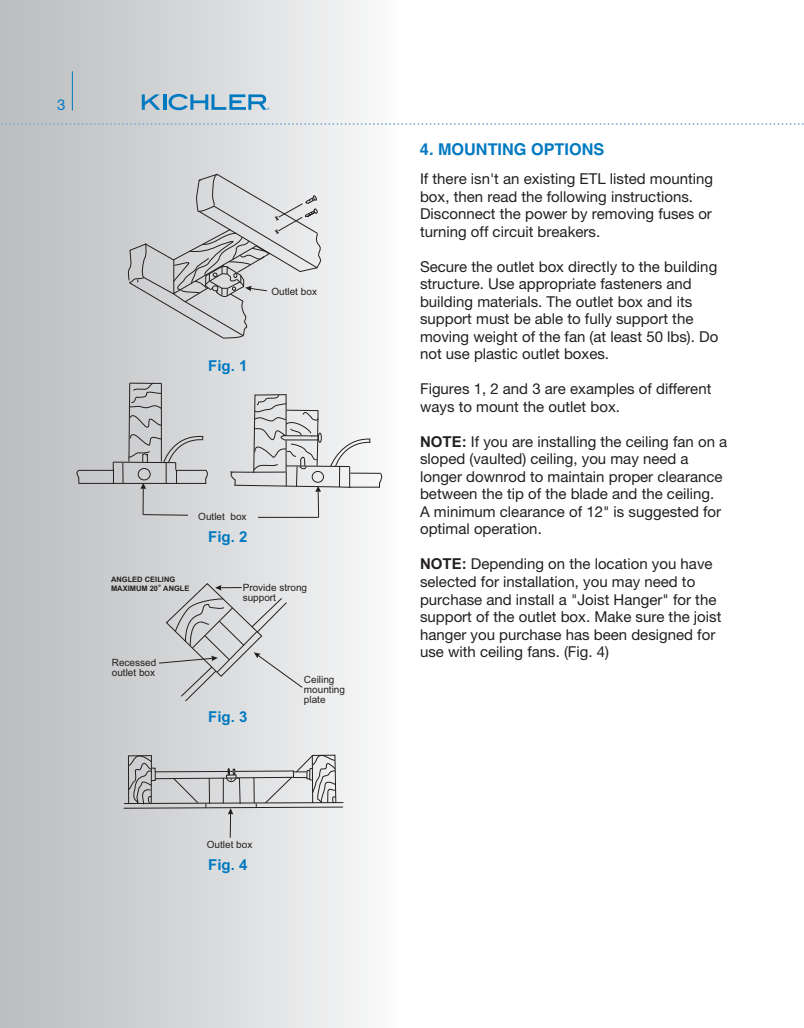
<style>
.page{position:relative;width:804px;height:1028px;background:#fff}
.page>*{position:absolute;margin:0;border:0;box-sizing:border-box;transform-origin:0 0}
.t1{font:700 16.25px "Helvetica";color:#0079c1}
.t2{font:15px/17.5px "Helvetica Neue LT Pro";color:#231f20}
.t3{font:700 15px "Arial";color:#0079c1}
.t4{font:15px "Helvetica Neue LT Pro";color:#0079c1}
.t5{font:10px/10px "Arial";color:#231f20}
.t6{font:700 7.5px/9px "Arial";color:#231f20}
.s1{font-family:"Arial";font-weight:700}
</style>
<div class="page">
<div style="left:0;top:0;width:400px;height:1028px;background:linear-gradient(to right,#b8babd,#f9f9f9)"></div>
<svg style="left:2px;top:123px;width:798px;height:2px"></svg>
<svg style="left:123px;top:582px;width:221px;height:285px;background:#d6d7d8"></svg>
<svg style="left:75px;top:382px;width:134px;height:134px;background:#c3c4c6"></svg>
<svg style="left:228px;top:393px;width:155px;height:125px"></svg>
<hr style="left:258px;top:517px;width:60px;height:1px;background:#231f20">
<svg style="left:126px;top:173px;width:198px;height:167px;background:#d0d1d2"></svg>
<hr style="left:72px;top:71px;width:1px;height:40px;background:#0079c1">
<svg style="left:142px;top:94px;width:18px;height:16px"></svg>
<hr style="left:163px;top:94px;width:3px;height:16px;background:#0079c1">
<svg style="left:168px;top:94px;width:101px;height:16px;background:#86b5d2"></svg>
<p class="t4" style="left:57px;top:99px;width:10px">3</p>
<p class="t3" style="left:208px;top:357px;width:41px">Fig. 1</p>
<p class="t5" style="left:271px;top:287px;width:47px">Outlet box</p>
<p class="t5" style="left:198px;top:512px;width:50px">Outlet box</p>
<p class="t3" style="left:208px;top:528px;width:41px">Fig. 2</p>
<p class="t6" style="left:111px;top:575px;width:80px">ANGLED CEILING<br>MAXIMUM 20° ANGLE</p>
<p class="t5" style="left:243px;top:583px;width:66px">Provide strong support</p>
<p class="t5" style="left:112px;top:658px;width:46px">Recessed outlet box</p>
<p class="t3" style="left:208px;top:708px;width:41px">Fig. 3</p>
<p class="t5" style="left:304px;top:675px;width:43px">Ceiling mounting plate</p>
<p class="t5" style="left:207px;top:841px;width:47px">Outlet box</p>
<p class="t3" style="left:208px;top:855px;width:41px">Fig. 4</p>
<p class="t1" style="left:420px;top:144px;width:186px">4. MOUNTING OPTIONS</p>
<p class="t2" style="left:420px;top:172px;width:294px">If there isn't an existing ETL listed mounting box, then read the following instructions.<br>Disconnect the power by removing fuses or turning off circuit breakers.</p>
<p class="t2" style="left:420px;top:260px;width:300px">Secure the outlet box directly to the building structure. Use appropriate fasteners and building materials. The outlet box and its support must be able to fully support the moving weight of the fan (at least 50 lbs). Do not use plastic outlet boxes.</p>
<p class="t2" style="left:420px;top:382px;width:293px">Figures 1, 2 and 3 are examples of different ways to mount the outlet box.</p>
<p class="t2" style="left:420px;top:435px;width:308px"><span class="s1">NOTE:</span> If you are installing the ceiling fan on a sloped (vaulted) ceiling, you may need a longer downrod to maintain proper clearance between the tip of the blade and the ceiling.<br>A minimum clearance of 12" is suggested for optimal operation.</p>
<p class="t2" style="left:420px;top:557px;width:303px"><span class="s1">NOTE:</span> Depending on the location you have selected for installation, you may need to purchase and install a "Joist Hanger" for the support of the outlet box. Make sure the joist hanger you purchase has been designed for use with ceiling fans. (Fig. 4)</p>
</div>
